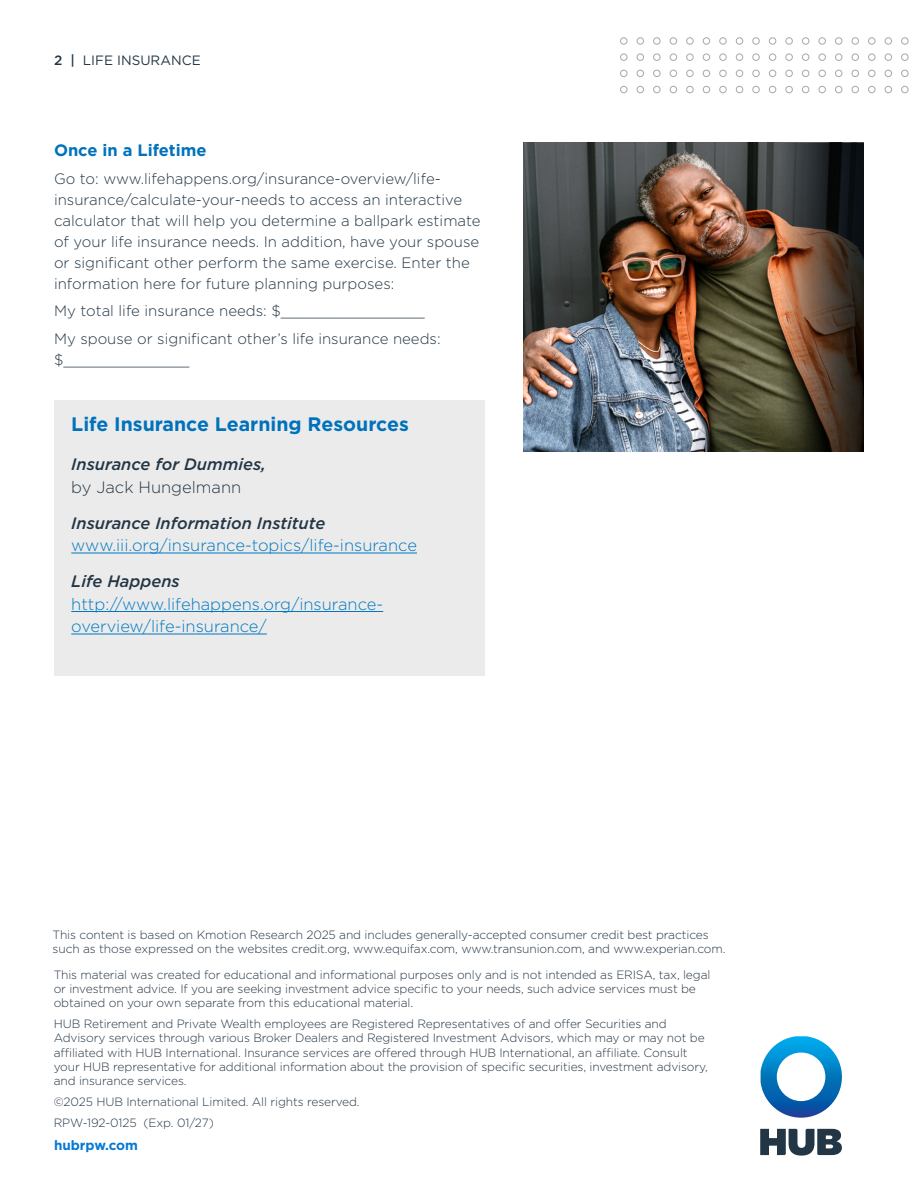
<style>
.page{position:relative;width:918px;height:1188px;background:#fff}
.page>*{position:absolute;margin:0;border:0;box-sizing:border-box;transform-origin:0 0}
.subheads{font:700 19.5px "Gotham";color:#0072bc}
.Bullets{font:300 16.5px/22.5px "Gotham";color:#0078c0}
.Bullets-2{font:italic 500 16.5px "Gotham";color:#233645}
.Bullets-3{font:300 16.5px "Gotham";color:#233645}
.subheads-2{font:700 16.5px "Gotham";color:#0072bc}
.Body_Copy{font:300 15px/21px "Gotham";color:#233645}
.t1{font:13.5px "Gotham";color:#233645}
.t2{font:700 13.5px "Gotham";color:#0678d5}
.Footnotes_and_disclosures{font:300 12px/14.2px "Gotham";letter-spacing:-.01em;color:#263746}
.s1{font-weight:500}
</style>
<div class="page">
<img style="left:524px;top:143px;width:198px;height:308px">
<svg style="left:620px;top:37px;width:289px;height:56px"></svg>
<svg style="left:760px;top:1129px;width:82px;height:27px"></svg>
<svg style="left:761px;top:1036px;width:81px;height:82px"></svg>
<div style="left:54px;top:400px;width:431px;height:275px;background:#ecebeb"></div>
<hr style="left:71px;top:553px;width:346px;height:1px;background:#0078c0">
<hr style="left:71px;top:611px;width:312px;height:1px;background:#0078c0">
<hr style="left:71px;top:634px;width:196px;height:1px;background:#0078c0">
<img style="left:722px;top:143px;width:142px;height:308px">
<p class="t1" style="left:54px;top:51px;width:148px"><span class="s1">2 |</span> LIFE INSURANCE</p>
<p class="subheads-2" style="left:54px;top:139px;width:154px">Once in a Lifetime</p>
<p class="Body_Copy" style="left:54px;top:167px;width:428px">Go to: www.lifehappens.org/insurance-overview/life&shy;insurance/calculate-your-needs to access an interactive calculator that will help you determine a ballpark estimate of your life insurance needs. In addition, have your spouse or significant other perform the same exercise. Enter the information here for future planning purposes:</p>
<p class="Body_Copy" style="left:54px;top:300px;width:372px">My total life insurance needs: $________________</p>
<p class="Body_Copy" style="left:54px;top:328px;width:388px">My spouse or significant other’s life insurance needs: $______________</p>
<p class="subheads" style="left:71px;top:412px;width:339px">Life Insurance Learning Resources</p>
<p class="Bullets-2" style="left:71px;top:454px;width:196px">Insurance for Dummies,</p>
<p class="Bullets-3" style="left:71px;top:477px;width:172px">by Jack Hungelmann</p>
<p class="Bullets-2" style="left:71px;top:512px;width:256px">Insurance Information Institute</p>
<p class="Bullets" style="left:71px;top:534px;width:347px">www.iii.org/insurance-topics/life-insurance</p>
<p class="Bullets-2" style="left:71px;top:571px;width:110px">Life Happens</p>
<p class="Bullets" style="left:71px;top:592px;width:313px">http://www.lifehappens.org/insurance&shy;overview/life-insurance/</p>
<p class="Footnotes_and_disclosures" style="left:53px;top:927px;width:674px">This content is based on Kmotion Research 2025 and includes generally-accepted consumer credit best practices such as those expressed on the websites credit.org, www.equifax.com, www.transunion.com, and www.experian.com.</p>
<p class="Footnotes_and_disclosures" style="left:54px;top:967px;width:658px">This material was created for educational and informational purposes only and is not intended as ERISA, tax, legal or investment advice. If you are seeking investment advice specific to your needs, such advice services must be obtained on your own separate from this educational material.</p>
<p class="Footnotes_and_disclosures" style="left:54px;top:1017px;width:656px">HUB Retirement and Private Wealth employees are Registered Representatives of and offer Securities and Advisory services through various Broker Dealers and Registered Investment Advisors, which may or may not be affiliated with HUB International. Insurance services are offered through HUB International, an affiliate. Consult your HUB representative for additional information about the provision of specific securities, investment advisory, and insurance services.</p>
<p class="Footnotes_and_disclosures" style="left:54px;top:1095px;width:307px">©2025 HUB International Limited. All rights reserved.</p>
<p class="Footnotes_and_disclosures" style="left:54px;top:1116px;width:162px">RPW-192-0125 (Exp. 01/27)</p>
<p class="t2" style="left:54px;top:1136px;width:85px">hubrpw.com</p>
</div>
